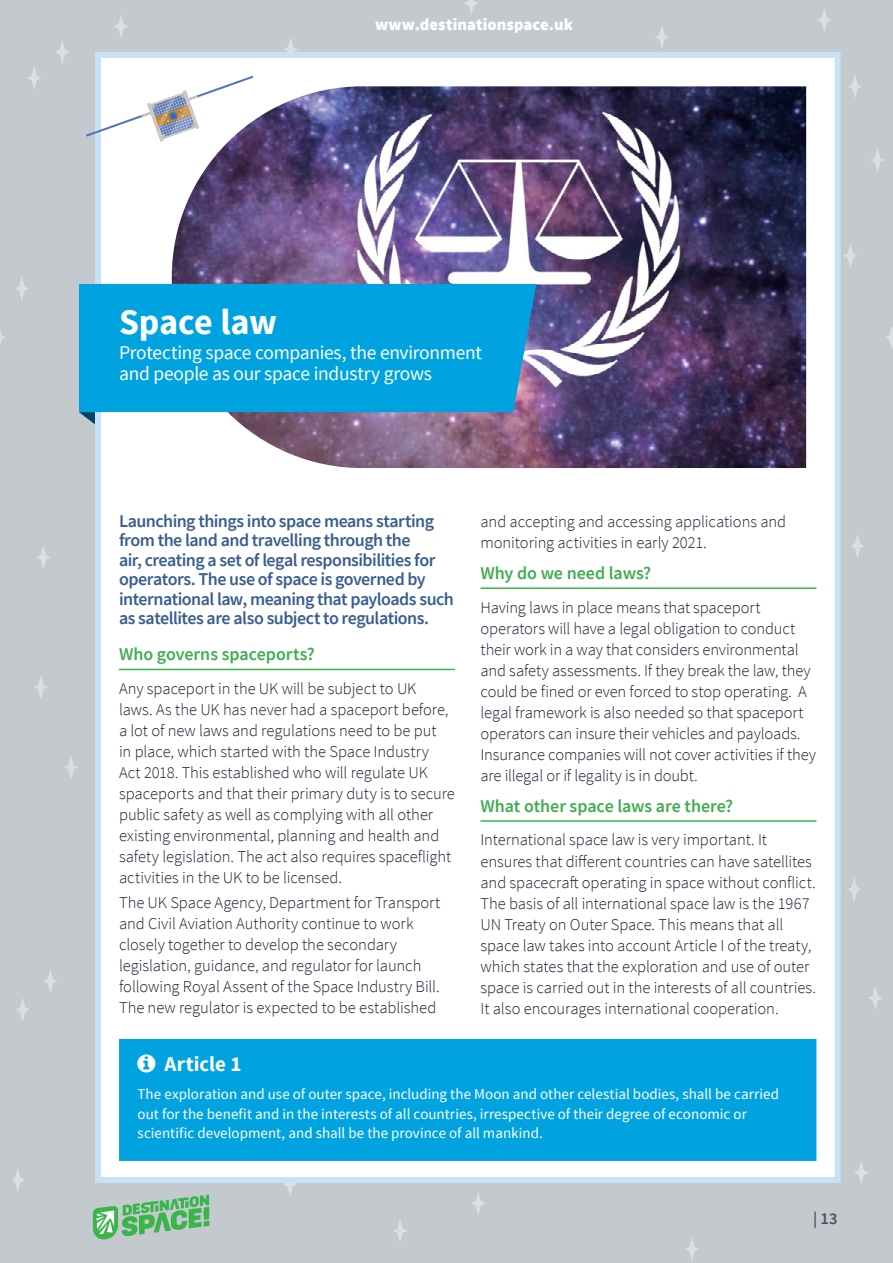
<style>
.page{position:relative;width:893px;height:1263px;background:#c3c9cc}
.page>*{position:absolute;margin:0;border:0;box-sizing:border-box;transform-origin:0 0}
.t1{font:700 36px "Source Sans Pro";letter-spacing:-.01em;color:#fff}
.t2{font:700 21px "Source Sans Pro";color:#fff}
.t3{font:19.5px/21px "Source Sans Pro";letter-spacing:-.015em;color:#fff}
.t4{font:600 18px/19.5px "Source Sans Pro";letter-spacing:-.03em;color:#395e90}
.t5{font:600 18px "Source Sans Pro";letter-spacing:-.005em;color:#3fad4f}
.t6{font:300 16.5px/21px "Source Sans Pro";letter-spacing:-.005em;color:#221c35}
.t7{font:900 16.5px "Source Sans Pro";letter-spacing:.005em;color:#fff}
.t8{font:600 16.5px "Source Sans Pro";color:#534c64}
.t9{font:15px/19.5px "Source Sans Pro";letter-spacing:.005em;color:#fff}
</style>
<div class="page">
<svg style="left:36px;top:546px;width:14px;height:23px"></svg>
<svg style="left:655px;top:26px;width:14px;height:22px"></svg>
<svg style="left:287px;top:1186px;width:6px;height:9px"></svg>
<svg style="left:393px;top:1220px;width:14px;height:22px"></svg>
<svg style="left:471px;top:1192px;width:14px;height:23px"></svg>
<svg style="left:685px;top:1238px;width:14px;height:22px"></svg>
<svg style="left:34px;top:676px;width:14px;height:22px"></svg>
<svg style="left:13px;top:1169px;width:12px;height:23px"></svg>
<svg style="left:869px;top:987px;width:13px;height:23px"></svg>
<svg style="left:464px;top:0;width:14px;height:15px"></svg>
<svg style="left:847px;top:878px;width:14px;height:23px"></svg>
<svg style="left:844px;top:244px;width:13px;height:23px"></svg>
<svg style="left:871px;top:149px;width:13px;height:23px"></svg>
<svg style="left:885px;top:327px;width:8px;height:21px"></svg>
<svg style="left:114px;top:15px;width:14px;height:22px"></svg>
<svg style="left:15px;top:277px;width:14px;height:22px"></svg>
<svg style="left:28px;top:67px;width:13px;height:22px"></svg>
<svg style="left:56px;top:41px;width:13px;height:23px"></svg>
<svg style="left:854px;top:1161px;width:14px;height:23px"></svg>
<svg style="left:16px;top:998px;width:14px;height:23px"></svg>
<svg style="left:44px;top:970px;width:13px;height:22px"></svg>
<svg style="left:64px;top:756px;width:14px;height:22px"></svg>
<svg style="left:851px;top:535px;width:13px;height:22px"></svg>
<svg style="left:818px;top:9px;width:13px;height:22px"></svg>
<svg style="left:848px;top:75px;width:14px;height:22px"></svg>
<svg style="left:285px;top:38px;width:11px;height:11px"></svg>
<svg style="left:0;top:331px;width:6px;height:13px"></svg>
<svg style="left:93px;top:1194px;width:116px;height:46px"></svg>
<div style="left:94px;top:49px;width:747px;height:1137px;background:#fff"></div>
<img style="left:365px;top:86px;width:441px;height:382px">
<img style="left:172px;top:86px;width:193px;height:382px">
<svg style="left:79px;top:281px;width:461px;height:134px;background:#0ca1db"></svg>
<hr style="left:119px;top:669px;width:336px;height:1px;background:#39b54a">
<hr style="left:480px;top:587px;width:336px;height:2px;background:#39b54a">
<hr style="left:480px;top:820px;width:336px;height:2px;background:#39b54a">
<div style="left:120px;top:1040px;width:696px;height:120px;background:#00a3df"></div>
<div style="left:119px;top:1039px;width:697px;height:122px;border:2px solid #00a3df"></div>
<svg style="left:86px;top:76px;width:168px;height:66px;background:#e4e5ea"></svg>
<svg style="left:79px;top:412px;width:16px;height:12px"></svg>
<p class="t7" style="left:375px;top:14px;width:199px">www.destinationspace.uk</p>
<h1 class="t1" style="left:119px;top:299px;width:160px">Space law</h1>
<p class="t3" style="left:119px;top:342px;width:364px">Protecting space companies, the environment and people as our space industry grows</p>
<p class="t4" style="left:119px;top:511px;width:336px">Launching things into space means starting from the land and travelling through the<br>air, creating a set of legal responsibilities for operators. The use of space is governed by international law, meaning that payloads such as satellites are also subject to regulations.</p>
<p class="t5" style="left:119px;top:642px;width:197px">Who governs spaceports?</p>
<p class="t6" style="left:119px;top:678px;width:337px">Any spaceport in the UK will be subject to UK<br>laws. As the UK has never had a spaceport before, a lot of new laws and regulations need to be put<br>in place, which started with the Space Industry<br>Act 2018. This established who will regulate UK spaceports and that their primary duty is to secure public safety as well as complying with all other existing environmental, planning and health and safety legislation. The act also requires spaceflight activities in the UK to be licensed.</p>
<p class="t6" style="left:119px;top:892px;width:323px">The UK Space Agency, Department for Transport and Civil Aviation Authority continue to work closely together to develop the secondary legislation, guidance, and regulator for launch following Royal Assent of the Space Industry Bill.<br>The new regulator is expected to be established</p>
<p class="t6" style="left:480px;top:511px;width:307px">and accepting and accessing applications and monitoring activities in early 2021.</p>
<p class="t5" style="left:480px;top:561px;width:172px">Why do we need laws?</p>
<p class="t6" style="left:480px;top:597px;width:337px">Having laws in place means that spaceport operators will have a legal obligation to conduct their work in a way that considers environmental and safety assessments. If they break the law, they could be fined or even forced to stop operating. A legal framework is also needed so that spaceport operators can insure their vehicles and payloads.<br>Insurance companies will not cover activities if they are illegal or if legality is in doubt.</p>
<p class="t5" style="left:480px;top:794px;width:254px">What other space laws are there?</p>
<p class="t6" style="left:480px;top:829px;width:337px">International space law is very important. It ensures that different countries can have satellites and spacecraft operating in space without conflict.<br>The basis of all international space law is the 1967<br>UN Treaty on Outer Space. This means that all space law takes into account Article I of the treaty, which states that the exploration and use of outer space is carried out in the interests of all countries.<br>It also encourages international cooperation.</p>
<p class="t2" style="left:165px;top:1050px;width:78px">Article 1</p>
<p class="t9" style="left:138px;top:1085px;width:643px">The exploration and use of outer space, including the Moon and other celestial bodies, shall be carried out for the benefit and in the interests of all countries, irrespective of their degree of economic or scientific development, and shall be the province of all mankind.</p>
<p class="t8" style="left:813px;top:1208px;width:26px">| 13</p>
</div>
